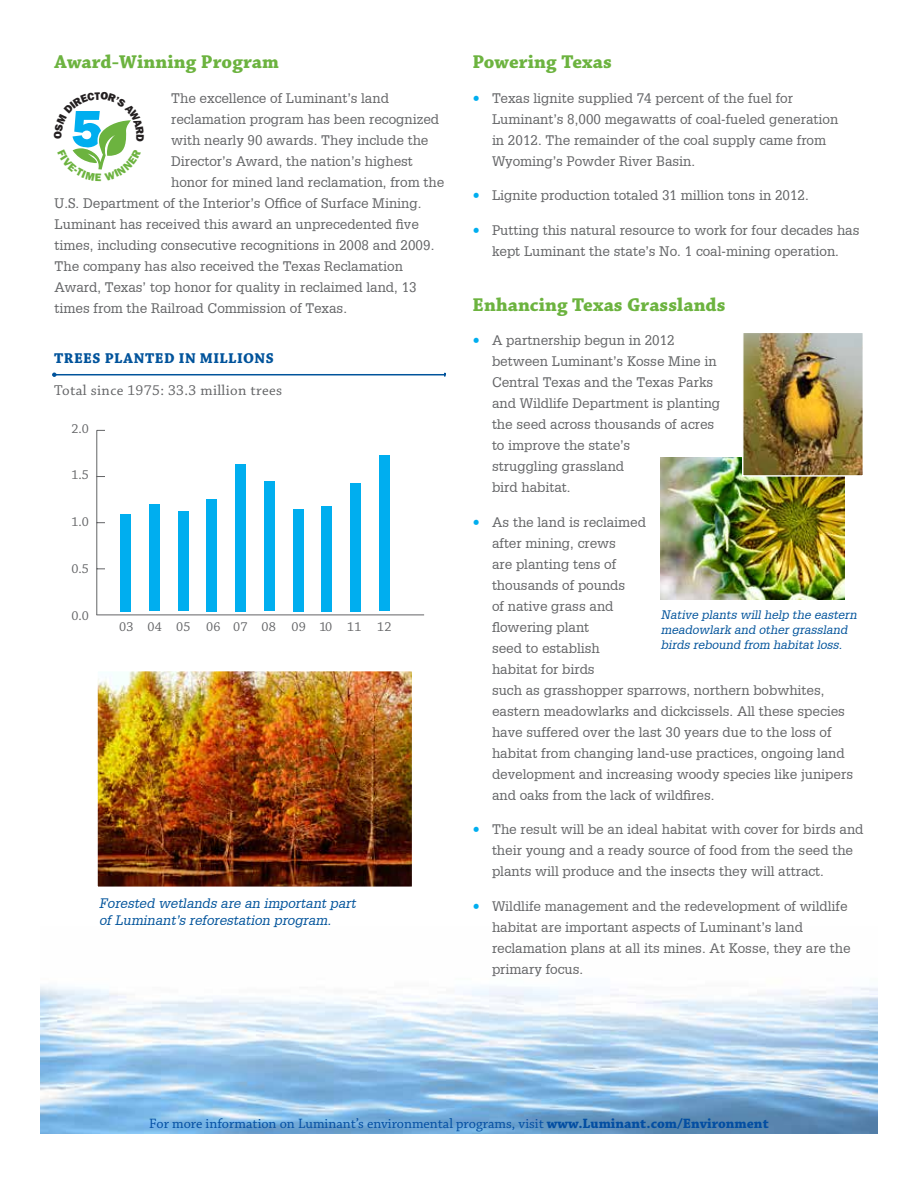
<style>
.page{position:relative;width:918px;height:1188px;background:#fff}
.page>*{position:absolute;margin:0;border:0;box-sizing:border-box;transform-origin:0 0}
.t1{font:700 19.5px "Chaparral Pro";letter-spacing:.01em;color:#6cb33f}
.t2{font:15px "Chaparral Pro";letter-spacing:.025em;color:#636466}
.t3{font:700 15px "Chaparral Pro";letter-spacing:.035em;color:#00539b}
.t4{font:14.25px "Chaparral Pro";color:#034ea2}
.t5{font:13.5px/21px "Glypha LT";color:#636466}
.t6{font:13.5px "Chaparral Pro";letter-spacing:.025em;color:#636466}
.t7{font:italic 13.35px/16.8px "Glypha LT";color:#00539b}
.t8{font:italic 12px/15px "Glypha LT";color:#00539b}
.s1{font-family:"Chaparral Pro";font-weight:700;font-size:18px;color:#00aeef}
.s2{font-weight:700}
</style>
<div class="page">
<img style="left:40px;top:986px;width:838px;height:148px">
<div style="left:379px;top:455px;width:11px;height:156px;background:#00aeef"></div>
<div style="left:350px;top:483px;width:11px;height:128px;background:#00aeef"></div>
<div style="left:322px;top:506px;width:10px;height:105px;background:#00aeef"></div>
<div style="left:293px;top:509px;width:11px;height:102px;background:#00aeef"></div>
<div style="left:264px;top:482px;width:11px;height:129px;background:#00aeef"></div>
<div style="left:235px;top:464px;width:11px;height:147px;background:#00aeef"></div>
<div style="left:206px;top:499px;width:11px;height:112px;background:#00aeef"></div>
<div style="left:178px;top:511px;width:11px;height:100px;background:#00aeef"></div>
<div style="left:149px;top:504px;width:11px;height:107px;background:#00aeef"></div>
<div style="left:120px;top:514px;width:11px;height:97px;background:#00aeef"></div>
<hr style="left:96px;top:615px;width:328px;height:1px;background:#636466">
<hr style="left:96px;top:430px;width:1px;height:185px;background:#636466">
<img style="left:661px;top:457px;width:183px;height:142px">
<svg style="left:52px;top:372px;width:394px;height:5px"></svg>
<img style="left:99px;top:672px;width:312px;height:214px">
<div style="left:96px;top:669px;width:318px;height:220px;border:2px solid #fff"></div>
<img style="left:744px;top:334px;width:118px;height:141px">
<div style="left:742px;top:332px;width:122px;height:145px;border:1px solid #fff"></div>
<svg style="left:72px;top:111px;width:59px;height:59px"></svg>
<h1 class="t1" style="left:55px;top:51px;width:226px">Award-Winning Program</h1>
<p class="t5" style="left:171px;top:87px;width:219px">The excellence of Luminant’s land</p>
<p class="t5" style="left:171px;top:108px;width:270px">reclamation program has been recognized</p>
<p class="t5" style="left:171px;top:129px;width:259px">with nearly 90 awards. They include the</p>
<p class="t5" style="left:171px;top:150px;width:243px">Director’s Award, the nation’s highest</p>
<p class="t5" style="left:171px;top:171px;width:275px">honor for mined land reclamation, from the</p>
<p class="t5" style="left:55px;top:192px;width:368px">U.S. Department of the Interior’s Office of Surface Mining.</p>
<p class="t5" style="left:55px;top:213px;width:366px">Luminant has received this award an unprecedented five</p>
<p class="t5" style="left:55px;top:234px;width:381px">times, including consecutive recognitions in 2008 and 2009.</p>
<p class="t5" style="left:55px;top:255px;width:350px">The company has also received the Texas Reclamation</p>
<p class="t5" style="left:55px;top:276px;width:364px">Award, Texas’ top honor for quality in reclaimed land, 13</p>
<p class="t5" style="left:55px;top:297px;width:294px">times from the Railroad Commission of Texas.</p>
<p class="t3" style="left:54px;top:349px;width:221px">Trees Planted in Millions</p>
<p class="t2" style="left:54px;top:382px;width:230px">Total since 1975: 33.3 million trees</p>
<p class="t6" style="left:72px;top:421px;width:19px">2.0</p>
<p class="t6" style="left:72px;top:468px;width:19px">1.5</p>
<p class="t6" style="left:72px;top:514px;width:19px">1.0</p>
<p class="t6" style="left:72px;top:561px;width:19px">0.5</p>
<p class="t6" style="left:72px;top:608px;width:19px">0.0</p>
<p class="t6" style="left:119px;top:620px;width:274px">03 04 05 06 07 08 09 10 11 12</p>
<p class="t7" style="left:99px;top:895px;width:258px">Forested wetlands are an important part of Luminant’s reforestation program.</p>
<h1 class="t1" style="left:472px;top:51px;width:141px">Powering Texas</h1>
<p class="t5" style="left:492px;top:87px;width:348px;text-indent:-20px"><span class="s1">•</span> Texas lignite supplied 74 percent of the fuel for Luminant’s 8,000 megawatts of coal-fueled generation in 2012. The remainder of the coal supply came from Wyoming’s Powder River Basin.</p>
<p class="t5" style="left:472px;top:185px;width:338px"><span class="s1">•</span> Lignite production totaled 31 million tons in 2012.</p>
<p class="t5" style="left:472px;top:219px;width:389px;text-align:center"><span class="s1">•</span> Putting this natural resource to work for four decades has kept Luminant the state’s No. 1 coal-mining operation.</p>
<h1 class="t1" style="left:472px;top:293px;width:255px">Enhancing Texas Grasslands</h1>
<p class="t5" style="left:492px;top:330px;width:230px;text-indent:-20px"><span class="s1">•</span> A partnership begun in 2012 between Luminant’s Kosse Mine in<br>Central Texas and the Texas Parks and Wildlife Department is planting the seed across thousands of acres to improve the state’s<br>struggling grassland<br>bird habitat.</p>
<p class="t5" style="left:492px;top:511px;width:363px;text-indent:-20px"><span class="s1">•</span> As the land is reclaimed<br>after mining, crews<br>are planting tens of<br>thousands of pounds<br>of native grass and<br>flowering plant<br>seed to establish<br>habitat for birds<br>such as grasshopper sparrows, northern bobwhites, eastern meadowlarks and dickcissels. All these species have suffered over the last 30 years due to the loss of habitat from changing land-use practices, ongoing land development and increasing woody species like junipers and oaks from the lack of wildfires.</p>
<p class="t5" style="left:492px;top:819px;width:373px;text-indent:-20px"><span class="s1">•</span> The result will be an ideal habitat with cover for birds and their young and a ready source of food from the seed the plants will produce and the insects they will attract.</p>
<p class="t5" style="left:492px;top:895px;width:360px;text-indent:-20px"><span class="s1">•</span> Wildlife management and the redevelopment of wildlife habitat are important aspects of Luminant’s land reclamation plans at all its mines. At Kosse, they are the primary focus.</p>
<p class="t8" style="left:661px;top:607px;width:197px">Native plants will help the eastern meadowlark and other grassland birds rebound from habitat loss.</p>
<p class="t4" style="left:149px;top:1115px;width:621px">For more information on Luminant’s environmental programs, visit <span class="s2">www.Luminant.com/Environment</span></p>
</div>
